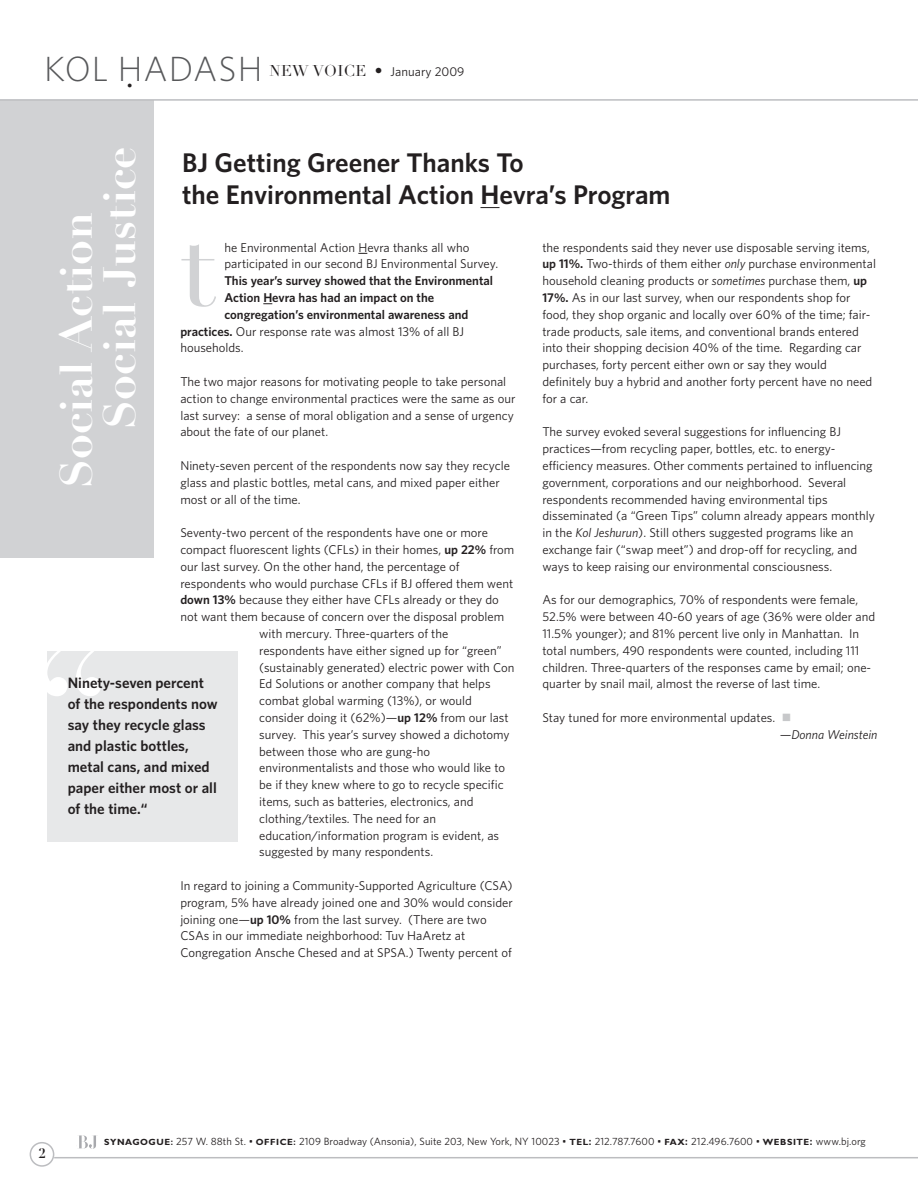
<style>
.page{position:relative;width:918px;height:1188px;background:#fff}
.page>*{position:absolute;margin:0;border:0;box-sizing:border-box;transform-origin:0 0}
.t1{font:180px "Didot LH";color:#fff}
.t2{font:108px "Didot LH";color:#d1d2d4}
.t3{font:700 44.55px "Didot LH";color:#fff}
.t4{font:300 35.1px "Whitney";letter-spacing:.03em;color:#57585a}
.t5{font:600 27px/32.4px "Whitney";color:#231f20}
.t6{font:600 15px/21px "Whitney";color:#231f20}
.t7{font:700 13.5px "Didot LH";color:#231f20}
.t8{font:12.75px/16.8px "Whitney";color:#231f20}
.t9{font:600 12.75px "Whitney";color:#231f20}
.t10{font:italic 12.75px "Whitney";color:#231f20}
.t11{font:10.5px "Whitney";letter-spacing:.005em;color:#231f20}
.s1{font-family:"Didot LH";font-weight:400;font-size:36px;color:#231f20}
.s2{font-family:"Didot LH";font-size:15.45px}
.s3{font-weight:600}
.s4{font-style:italic}
.s5{font-family:"Gill Sans";font-weight:700;font-size:9px}
.s6{font-weight:600;font-size:9px}
</style>
<div class="page">
<hr style="left:54px;top:1157px;width:864px;height:1px;background:#bcbdc0">
<div style="left:0;top:100px;width:153px;height:458px;background:#d1d2d4"></div>
<svg style="left:30px;top:1142px;width:24px;height:25px"></svg>
<svg style="left:79px;top:1135px;width:18px;height:14px"></svg>
<svg style="left:480px;top:207px;width:20px;height:1px"></svg>
<hr style="left:0;top:99px;width:918px;height:2px;background:#bcbdc0">
<div style="left:48px;top:651px;width:190px;height:191px;background:#e7e8e9"></div>
<h3 class="t4" style="left:44px;top:48px;width:220px">KOL H<span class="s1">.</span> ADASH</h3>
<p class="t8" style="left:269px;top:63px;width:197px"><span class="s2">NEW VOICE •</span> January 2009</p>
<h3 class="t3" style="left:103px;top:429px;width:284px;rotate:-90deg">Social Justice</h3>
<h3 class="t5" style="left:182px;top:146px;width:490px">BJ Getting Greener Thanks To<br>the Environmental Action Hevra’s Program</h3>
<h2 class="t2" style="left:180px;top:228px;width:37px">t</h2>
<h3 class="t3" style="left:60px;top:488px;width:278px;rotate:-90deg">Social Action</h3>
<p class="t8" style="left:542px;top:239px;width:335px">the respondents said they never use disposable serving items, <span class="s3">up 11%.</span> Two-thirds of them either <span class="s4">only</span> purchase environmental household cleaning products or <span class="s4">sometimes</span> purchase them, <span class="s3">up 17%.</span> As in our last survey, when our respondents shop for food, they shop organic and locally over 60% of the time; fair&shy;trade products, sale items, and conventional brands entered into their shopping decision 40% of the time. Regarding car purchases, forty percent either own or say they would definitely buy a hybrid and another forty percent have no need for a car.</p>
<p class="t8" style="left:542px;top:424px;width:334px">The survey evoked several suggestions for influencing BJ practices—from recycling paper, bottles, etc. to energy&shy;efficiency measures. Other comments pertained to influencing government, corporations and our neighborhood. Several respondents recommended having environmental tips disseminated (a “Green Tips” column already appears monthly in the <span class="s4">Kol Jeshurun</span>). Still others suggested programs like an exchange fair (“swap meet”) and drop-off for recycling, and ways to keep raising our environmental consciousness.</p>
<p class="t8" style="left:542px;top:592px;width:334px">As for our demographics, 70% of respondents were female, 52.5% were between 40-60 years of age (36% were older and 11.5% younger); and 81% percent live only in Manhattan. In total numbers, 490 respondents were counted, including 111 children. Three-quarters of the responses came by email; one&shy;quarter by snail mail, almost the reverse of last time.</p>
<p class="t8" style="left:542px;top:709px;width:234px">Stay tuned for more environmental updates.</p>
<p class="t10" style="left:780px;top:727px;width:99px">—Donna Weinstein</p>
<p class="t8" style="left:225px;top:239px;width:275px">he Environmental Action Hevra thanks all who participated in our second BJ Environmental Survey.</p>
<p class="t9" style="left:225px;top:273px;width:270px">This year’s survey showed that the Environmental</p>
<p class="t9" style="left:225px;top:290px;width:211px">Action Hevra has had an impact on the</p>
<p class="t9" style="left:225px;top:307px;width:245px">congregation’s environmental awareness and</p>
<p class="t8" style="left:180px;top:323px;width:285px"><span class="s3">practices.</span> Our response rate was almost 13% of all BJ</p>
<p class="t8" style="left:180px;top:340px;width:65px">households.</p>
<p class="t8" style="left:180px;top:373px;width:337px">The two major reasons for motivating people to take personal action to change environmental practices were the same as our last survey: a sense of moral obligation and a sense of urgency about the fate of our planet.</p>
<p class="t8" style="left:180px;top:457px;width:331px">Ninety-seven percent of the respondents now say they recycle glass and plastic bottles, metal cans, and mixed paper either most or all of the time.</p>
<p class="t8" style="left:180px;top:524px;width:309px">Seventy-two percent of the respondents have one or more</p>
<p class="t8" style="left:180px;top:541px;width:336px">compact fluorescent lights (CFLs) in their homes, <span class="s3">up 22%</span> from</p>
<p class="t8" style="left:180px;top:558px;width:281px">our last survey. On the other hand, the percentage of</p>
<p class="t8" style="left:180px;top:575px;width:334px">respondents who would purchase CFLs if BJ offered them went</p>
<p class="t8" style="left:180px;top:592px;width:320px"><span class="s3">down 13%</span> because they either have CFLs already or they do</p>
<p class="t8" style="left:180px;top:608px;width:325px">not want them because of concern over the disposal problem</p>
<p class="t8" style="left:259px;top:625px;width:191px">with mercury. Three-quarters of the</p>
<p class="t8" style="left:259px;top:642px;width:244px">respondents have either signed up for “green”</p>
<p class="t8" style="left:259px;top:659px;width:257px">(sustainably generated) electric power with Con</p>
<p class="t8" style="left:259px;top:676px;width:233px">Ed Solutions or another company that helps</p>
<p class="t8" style="left:259px;top:692px;width:214px">combat global warming (13%), or would</p>
<p class="t8" style="left:259px;top:709px;width:251px">consider doing it (62%)—<span class="s3">up 12%</span> from our last</p>
<p class="t8" style="left:259px;top:726px;width:252px">survey. This year’s survey showed a dichotomy</p>
<p class="t8" style="left:259px;top:743px;width:172px">between those who are gung-ho</p>
<p class="t8" style="left:259px;top:760px;width:247px">environmentalists and those who would like to</p>
<p class="t8" style="left:259px;top:776px;width:246px">be if they knew where to go to recycle specific</p>
<p class="t8" style="left:259px;top:793px;width:216px">items, such as batteries, electronics, and</p>
<p class="t8" style="left:259px;top:810px;width:178px">clothing/textiles. The need for an</p>
<p class="t8" style="left:259px;top:827px;width:241px">education/information program is evident, as</p>
<p class="t8" style="left:259px;top:844px;width:175px">suggested by many respondents.</p>
<p class="t8" style="left:180px;top:877px;width:334px">In regard to joining a Community-Supported Agriculture (CSA) program, 5% have already joined one and 30% would consider joining one—<span class="s3">up 10%</span> from the last survey. (There are two CSAs in our immediate neighborhood: Tuv HaAretz at Congregation Ansche Chesed and at SPSA.) Twenty percent of</p>
<h1 class="t1" style="left:32px;top:650px;width:81px">“</h1>
<p class="t6" style="left:68px;top:672px;width:151px">Ninety-seven percent of the respondents now say they recycle glass and plastic bottles, metal cans, and mixed paper either most or all of the time.“</p>
<p class="t7" style="left:39px;top:1149px;width:9px">2</p>
<p class="t11" style="left:104px;top:1135px;width:763px"><span class="s5">SYNAGOGUE</span><span class="s6">:</span> 257 W. 88th St. • <span class="s5">OFFICE</span><span class="s6">:</span> 2109 Broadway (Ansonia), Suite 203, New York, NY 10023 • <span class="s5">TEL</span><span class="s3">:</span> 212.787.7600 • <span class="s5">FAX</span><span class="s3">:</span> 212.496.7600 • <span class="s5">WEBSITE</span><span class="s3">:</span> www.bj.org</p>
</div>
